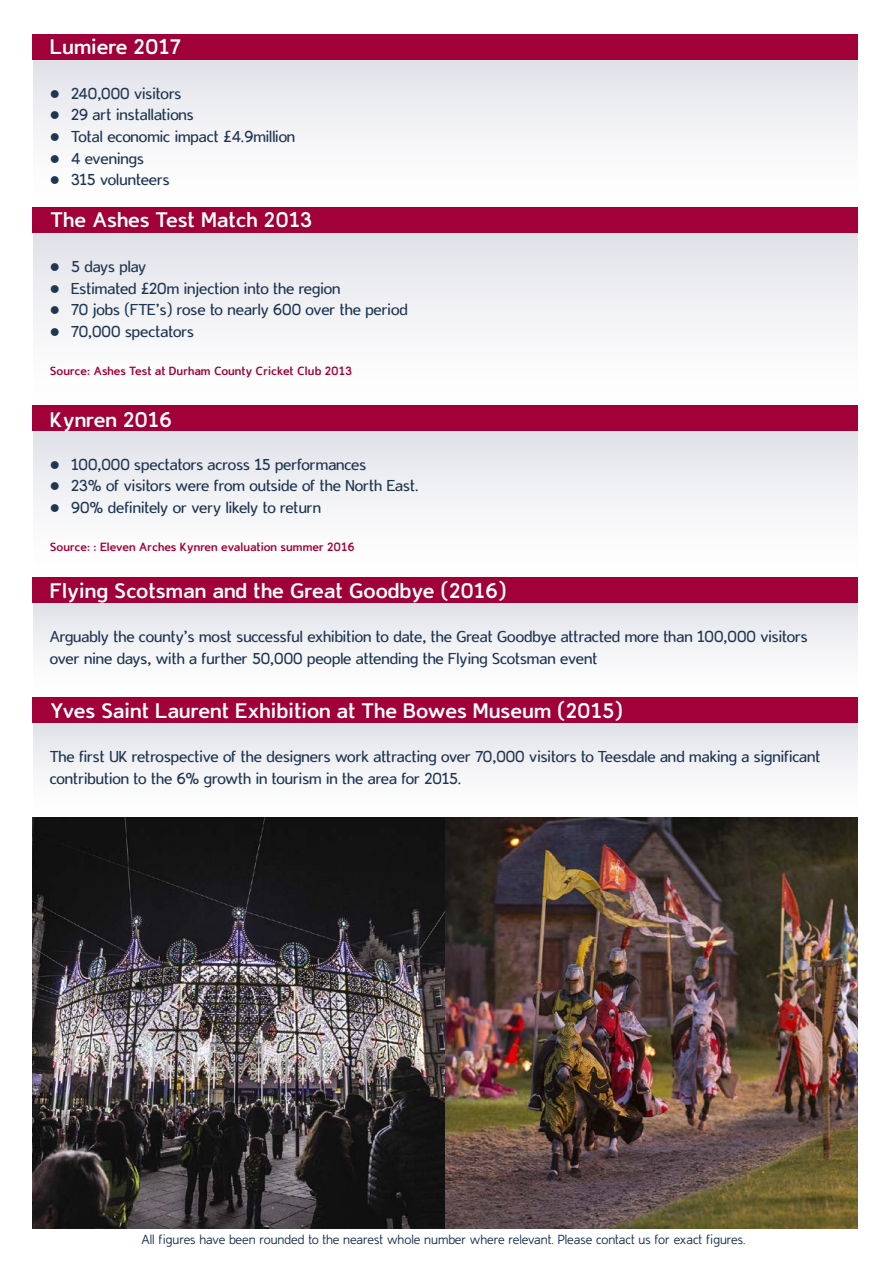
<style>
.page{position:relative;width:893px;height:1263px;background:#fff}
.page>*{position:absolute;margin:0;border:0;box-sizing:border-box;transform-origin:0 0}
.t1{font:700 24px "Durham Sans";color:#fff}
.t2{font:18px/21.6px "Durham Sans";color:#1e3652}
.t3{font:100 15px "Durham Sans";color:#1e3652}
.t4{font:700 13.5px "Durham Sans";color:#a00037}
</style>
<div class="page">
<div style="left:33px;top:60px;width:825px;height:148px;background:linear-gradient(to bottom,#e3e3ea,#fff)"></div>
<div style="left:33px;top:233px;width:825px;height:178px;background:linear-gradient(to bottom,#e2e3e9,#fff)"></div>
<div style="left:33px;top:430px;width:825px;height:149px;background:linear-gradient(to bottom,#e2e3ea,#fff)"></div>
<div style="left:33px;top:603px;width:825px;height:94px;background:linear-gradient(to bottom,#e2e3ea,#fff)"></div>
<div style="left:33px;top:723px;width:825px;height:94px;background:linear-gradient(to bottom,#e2e3ea,#fff)"></div>
<div style="left:33px;top:34px;width:825px;height:26px;background:#a00037"></div>
<div style="left:33px;top:207px;width:825px;height:26px;background:#a00037"></div>
<div style="left:33px;top:405px;width:825px;height:25px;background:#a00037"></div>
<div style="left:33px;top:577px;width:825px;height:26px;background:#a00037"></div>
<div style="left:33px;top:697px;width:825px;height:26px;background:#a00037"></div>
<img style="left:33px;top:817px;width:825px;height:412px">
<h1 class="t1" style="left:50px;top:33px;width:133px">Lumiere 2017</h1>
<p class="t2" style="left:50px;top:82px;width:133px">● 240,000 visitors</p>
<p class="t2" style="left:50px;top:104px;width:145px">● 29 art installations</p>
<p class="t2" style="left:50px;top:125px;width:247px">● Total economic impact £4.9million</p>
<p class="t2" style="left:50px;top:147px;width:96px">● 4 evenings</p>
<p class="t2" style="left:50px;top:168px;width:121px">● 315 volunteers</p>
<h1 class="t1" style="left:50px;top:206px;width:264px">The Ashes Test Match 2013</h1>
<p class="t2" style="left:50px;top:255px;width:98px">● 5 days play</p>
<p class="t2" style="left:50px;top:277px;width:292px">● Estimated £20m injection into the region</p>
<p class="t2" style="left:50px;top:298px;width:359px">● 70 jobs (FTE’s) rose to nearly 600 over the period</p>
<p class="t2" style="left:50px;top:320px;width:146px">● 70,000 spectators</p>
<p class="t4" style="left:50px;top:363px;width:304px">Source: Ashes Test at Durham County Cricket Club 2013</p>
<h1 class="t1" style="left:50px;top:406px;width:124px">Kynren 2016</h1>
<p class="t2" style="left:50px;top:453px;width:318px">● 100,000 spectators across 15 performances</p>
<p class="t2" style="left:50px;top:474px;width:370px">● 23% of visitors were from outside of the North East.</p>
<p class="t2" style="left:50px;top:496px;width:273px">● 90% definitely or very likely to return</p>
<p class="t4" style="left:50px;top:539px;width:306px">Source: : Eleven Arches Kynren evaluation summer 2016</p>
<h1 class="t1" style="left:50px;top:577px;width:458px">Flying Scotsman and the Great Goodbye (2016)</h1>
<p class="t2" style="left:50px;top:626px;width:759px">Arguably the county’s most successful exhibition to date, the Great Goodbye attracted more than 100,000 visitors over nine days, with a further 50,000 people attending the Flying Scotsman event</p>
<h1 class="t1" style="left:50px;top:696px;width:575px">Yves Saint Laurent Exhibition at The Bowes Museum (2015)</h1>
<p class="t2" style="left:50px;top:745px;width:772px">The first UK retrospective of the designers work attracting over 70,000 visitors to Teesdale and making a significant contribution to the 6% growth in tourism in the area for 2015.</p>
<p class="t3" style="left:142px;top:1231px;width:605px">All figures have been rounded to the nearest whole number where relevant. Please contact us for exact figures.</p>
</div>
